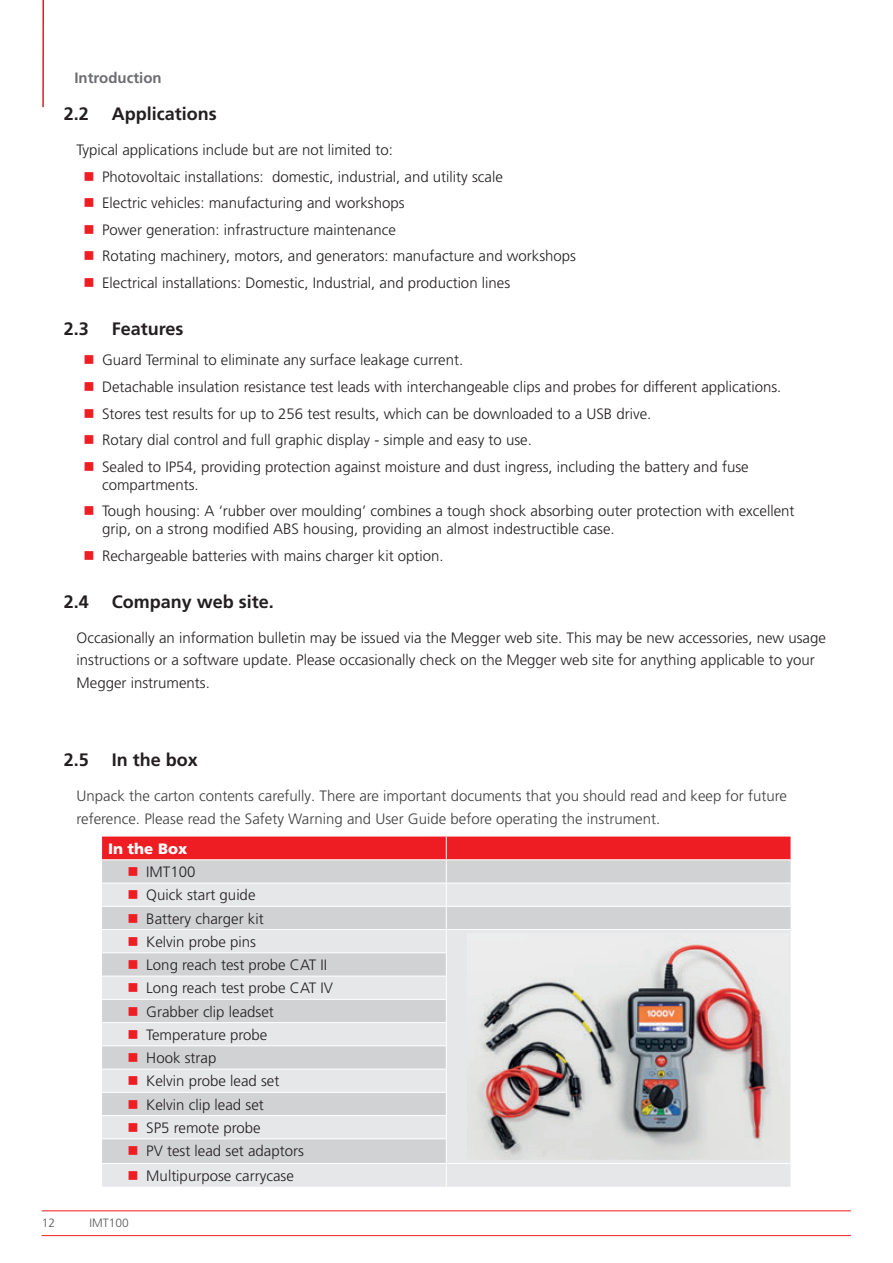
<style>
.page{position:relative;width:893px;height:1263px;background:#fff}
.page>*{position:absolute;margin:0;border:0;box-sizing:border-box;transform-origin:0 0}
.t1{font:700 18px "Frutiger LT Pro";color:#231f20}
.t2{font:300 15px/23.4px "Frutiger LT Pro";color:#231f20}
.t3{font:300 15px/22.5px "Frutiger LT Pro";color:#3e3e3f}
.t4{font:700 15px "Frutiger LT Pro";color:#6c6d70}
.t5{font:900 15px "Frutiger LT Pro";color:#fff}
.t6{font:300 12px "Frutiger LT Pro";color:#57585a}
</style>
<div class="page">
<hr style="left:42px;top:1210px;width:809px;height:1px;background:#ee1d23">
<hr style="left:42px;top:1235px;width:809px;height:1px;background:#ee1d23">
<hr style="left:42px;top:0;width:2px;height:107px;background:#d1232a">
<svg style="left:102px;top:836px;width:688px;height:351px;background:#d7c8c9"></svg>
<p class="t4" style="left:74px;top:68px;width:89px">Introduction</p>
<p class="t1" style="left:64px;top:103px;width:27px">2.2</p>
<p class="t1" style="left:112px;top:103px;width:106px">Applications</p>
<p class="t2" style="left:102px;top:137px;width:475px;line-height:26.5px;text-indent:-26px">Typical applications include but are not limited to:<br>Photovoltaic installations: domestic, industrial, and utility scale<br>Electric vehicles: manufacturing and workshops<br>Power generation: infrastructure maintenance<br>Rotating machinery, motors, and generators: manufacture and workshops Electrical installations: Domestic, Industrial, and production lines</p>
<p class="t1" style="left:64px;top:318px;width:27px">2.3</p>
<p class="t1" style="left:112px;top:318px;width:73px">Features</p>
<p class="t2" style="left:102px;top:347px;width:681px;line-height:26.5px">Guard Terminal to eliminate any surface leakage current.<br>Detachable insulation resistance test leads with interchangeable clips and probes for different applications.<br>Stores test results for up to 256 test results, which can be downloaded to a USB drive.<br>Rotary dial control and full graphic display - simple and easy to use.<br>Sealed to IP54, providing protection against moisture and dust ingress, including the battery and fuse</p>
<p class="t2" style="left:102px;top:471px;width:694px;line-height:26.5px">compartments.<br>Tough housing: A ‘rubber over moulding’ combines a tough shock absorbing outer protection with excellent</p>
<p class="t2" style="left:102px;top:516px;width:514px;line-height:26.5px">grip, on a strong modified ABS housing, providing an almost indestructible case.<br>Rechargeable batteries with mains charger kit option.</p>
<p class="t1" style="left:64px;top:591px;width:27px">2.4</p>
<p class="t1" style="left:112px;top:591px;width:164px">Company web site.</p>
<p class="t2" style="left:77px;top:626px;width:751px;line-height:22.5px">Occasionally an information bulletin may be issued via the Megger web site. This may be new accessories, new usage instructions or a software update. Please occasionally check on the Megger web site for anything applicable to your<br>Megger instruments.</p>
<p class="t1" style="left:64px;top:749px;width:27px">2.5</p>
<p class="t1" style="left:112px;top:749px;width:88px">In the box</p>
<p class="t3" style="left:77px;top:785px;width:712px">Unpack the carton contents carefully. There are important documents that you should read and keep for future reference. Please read the Safety Warning and User Guide before operating the instrument.</p>
<p class="t5" style="left:108px;top:839px;width:81px">In the Box</p>
<p class="t2" style="left:146px;top:860px;width:188px">IMT100<br>Quick start guide<br>Battery charger kit<br>Kelvin probe pins<br>Long reach test probe CAT II<br>Long reach test probe CAT IV<br>Grabber clip leadset<br>Temperature probe<br>Hook strap<br>Kelvin probe lead set<br>Kelvin clip lead set<br>SP5 remote probe<br>PV test lead set adaptors<br>Multipurpose carrycase</p>
<p class="t6" style="left:42px;top:1216px;width:15px">12</p>
<p class="t6" style="left:89px;top:1216px;width:41px">IMT100</p>
</div>
